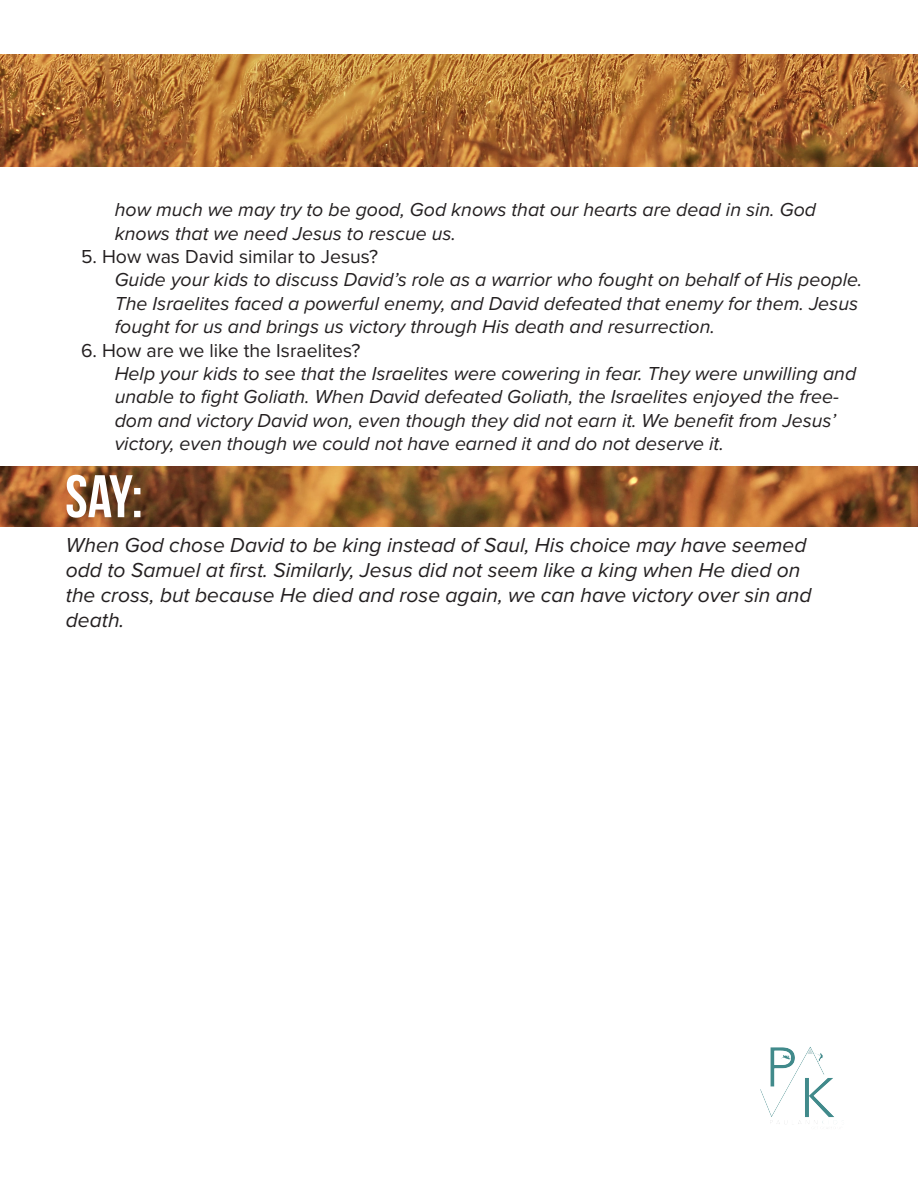
<style>
.page{position:relative;width:918px;height:1188px;background:#fff}
.page>*{position:absolute;margin:0;border:0;box-sizing:border-box;transform-origin:0 0}
.t1{font:700 60px "Bebas Neue";color:#fff}
.t2{font:italic 21px/25.2px "Proxima Nova";color:#231f20}
.Answer{font:italic 19.5px/23.4px "Proxima Nova";color:#231f20}
.Question{font:19.5px "Proxima Nova";color:#231f20}
</style>
<div class="page">
<img style="left:0;top:466px;width:918px;height:60px">
<img style="left:760px;top:1047px;width:77px;height:77px">
<img style="left:0;top:54px;width:918px;height:112px">
<p class="Answer" style="left:115px;top:197px;width:703px">how much we may try to be good, God knows that our hearts are dead in sin. God knows that we need Jesus to rescue us.</p>
<p class="Question" style="left:81px;top:242px;width:299px">5. How was David similar to Jesus?</p>
<p class="Answer" style="left:115px;top:267px;width:749px">Guide your kids to discuss David’s role as a warrior who fought on behalf of His people.<br>The Israelites faced a powerful enemy, and David defeated that enemy for them. Jesus fought for us and brings us victory through His death and resurrection.</p>
<p class="Question" style="left:81px;top:336px;width:281px">6. How are we like the Israelites?</p>
<p class="Answer" style="left:115px;top:361px;width:743px">Help your kids to see that the Israelites were cowering in fear. They were unwilling and unable to fight Goliath. When David defeated Goliath, the Israelites enjoyed the free&shy;dom and victory David won, even though they did not earn it. We benefit from Jesus’ victory, even though we could not have earned it and do not deserve it.</p>
<p class="t1" style="left:65px;top:464px;width:79px">Say:</p>
<p class="t2" style="left:66px;top:531px;width:747px">When God chose David to be king instead of Saul, His choice may have seemed odd to Samuel at first. Similarly, Jesus did not seem like a king when He died on the cross, but because He died and rose again, we can have victory over sin and death.</p>
</div>
